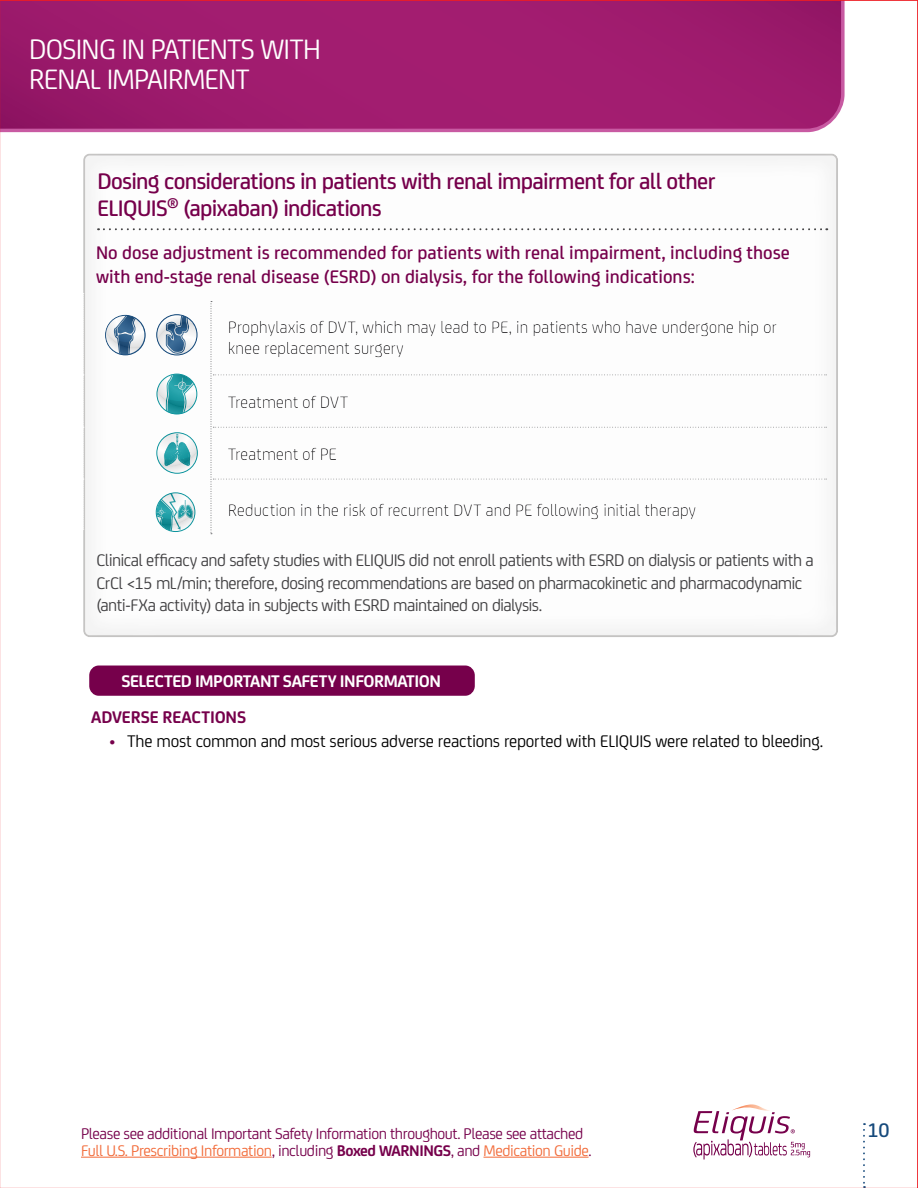
<style>
.page{position:relative;width:918px;height:1188px;background:#fff}
.page>*{position:absolute;margin:0;border:0;box-sizing:border-box;transform-origin:0 0}
.t1{font:30px/30px "FS Joey";letter-spacing:-.025em;color:#fff}
.t2{font:500 24px/27.2px "FS Joey";letter-spacing:-.025em;color:#76004b}
.t3{font:500 21px "FS Joey";color:#174a7c}
.t4{font:500 19.5px/23.4px "FS Joey";color:#76004b}
.t5{font:18px/22.5px "FS Joey";letter-spacing:-.025em;color:#414042}
.t6{font:18px "FS Joey";letter-spacing:-.015em;color:#000}
.t7{font:700 18px "FS Joey";letter-spacing:-.025em;color:#fff}
.t8{font:700 18px "FS Joey";letter-spacing:-.005em;color:#76004b}
.t9{font:16.35px/16.4px "FS Joey";letter-spacing:-.025em;color:#76004b}
.s1{color:#76004b}
.s2{color:#f26a38}
.s3{font-weight:700}
</style>
<div class="page">
<svg style="left:2px;top:2px;width:843px;height:130px;background:#cb66a8"></svg>
<svg style="left:2px;top:2px;width:839px;height:127px;background:#9f1b6d"></svg>
<svg style="left:863px;top:1123px;width:2px;height:61px"></svg>
<svg style="left:83px;top:294px;width:1px;height:236px"></svg>
<svg style="left:98px;top:228px;width:729px;height:2px"></svg>
<div style="left:157px;top:374px;width:40px;height:40px;border:1px solid #05919b;border-radius:50%"></div>
<svg style="left:157px;top:374px;width:39px;height:40px"></svg>
<svg style="left:211px;top:301px;width:616px;height:233px"></svg>
<div style="left:89px;top:666px;width:386px;height:30px;background:#76004b;border-radius:10px"></div>
<svg style="left:105px;top:314px;width:41px;height:42px"></svg>
<div style="left:156px;top:314px;width:41px;height:41px;border:1px solid #174b7c;border-radius:50%"></div>
<svg style="left:157px;top:315px;width:39px;height:39px"></svg>
<div style="left:156px;top:432px;width:42px;height:42px;border:1px solid #05919b;border-radius:50%"></div>
<svg style="left:157px;top:433px;width:40px;height:40px"></svg>
<svg style="left:157px;top:433px;width:40px;height:34px"></svg>
<div style="left:156px;top:492px;width:39px;height:40px;border:1px solid #05919b;border-radius:50%"></div>
<svg style="left:155px;top:493px;width:40px;height:38px"></svg>
<svg style="left:693px;top:1104px;width:117px;height:55px"></svg>
<hr style="left:81px;top:1157px;width:191px;height:1px;background:#f26a38">
<hr style="left:483px;top:1157px;width:106px;height:1px;background:#f26a38">
<h1 class="t1" style="left:29px;top:33px;width:293px">DOSING IN PATIENTS WITH<br>RENAL IMPAIRMENT</h1>
<h2 class="t2" style="left:97px;top:165px;width:620px">Dosing considerations in patients with renal impairment for all other<br>ELIQUIS<sup>®</sup> (apixaban) indications</h2>
<p class="t4" style="left:96px;top:240px;width:695px">No dose adjustment is recommended for patients with renal impairment, including those with end-stage renal disease (ESRD) on dialysis, for the following indications:</p>
<p class="t5" style="left:228px;top:316px;width:550px;line-height:20.2px">Prophylaxis of DVT, which may lead to PE, in patients who have undergone hip or knee replacement surgery</p>
<p class="t5" style="left:228px;top:390px;width:122px">Treatment of DVT</p>
<p class="t5" style="left:228px;top:442px;width:111px">Treatment of PE</p>
<p class="t5" style="left:228px;top:498px;width:470px">Reduction in the risk of recurrent DVT and PE following initial therapy</p>
<p class="t5" style="left:96px;top:548px;width:719px">Clinical efficacy and safety studies with ELIQUIS did not enroll patients with ESRD on dialysis or patients with a<br>CrCl &lt;15 mL/min; therefore, dosing recommendations are based on pharmacokinetic and pharmacodynamic (anti-FXa activity) data in subjects with ESRD maintained on dialysis.</p>
<p class="t7" style="left:121px;top:668px;width:321px">SELECTED IMPORTANT SAFETY INFORMATION</p>
<p class="t8" style="left:91px;top:703px;width:157px">ADVERSE REACTIONS</p>
<p class="t6" style="left:109px;top:728px;width:716px"><span class="s1">•</span> The most common and most serious adverse reactions reported with ELIQUIS were related to bleeding.</p>
<p class="t9" style="left:81px;top:1125px;width:512px">Please see additional Important Safety Information throughout. Please see attached<br><span class="s2">Full U.S. Prescribing Information</span>, including <span class="s3">Boxed WARNINGS</span>, and <span class="s2">Medication Guide</span>.</p>
<p class="t3" style="left:868px;top:1115px;width:24px">10</p>
</div>
